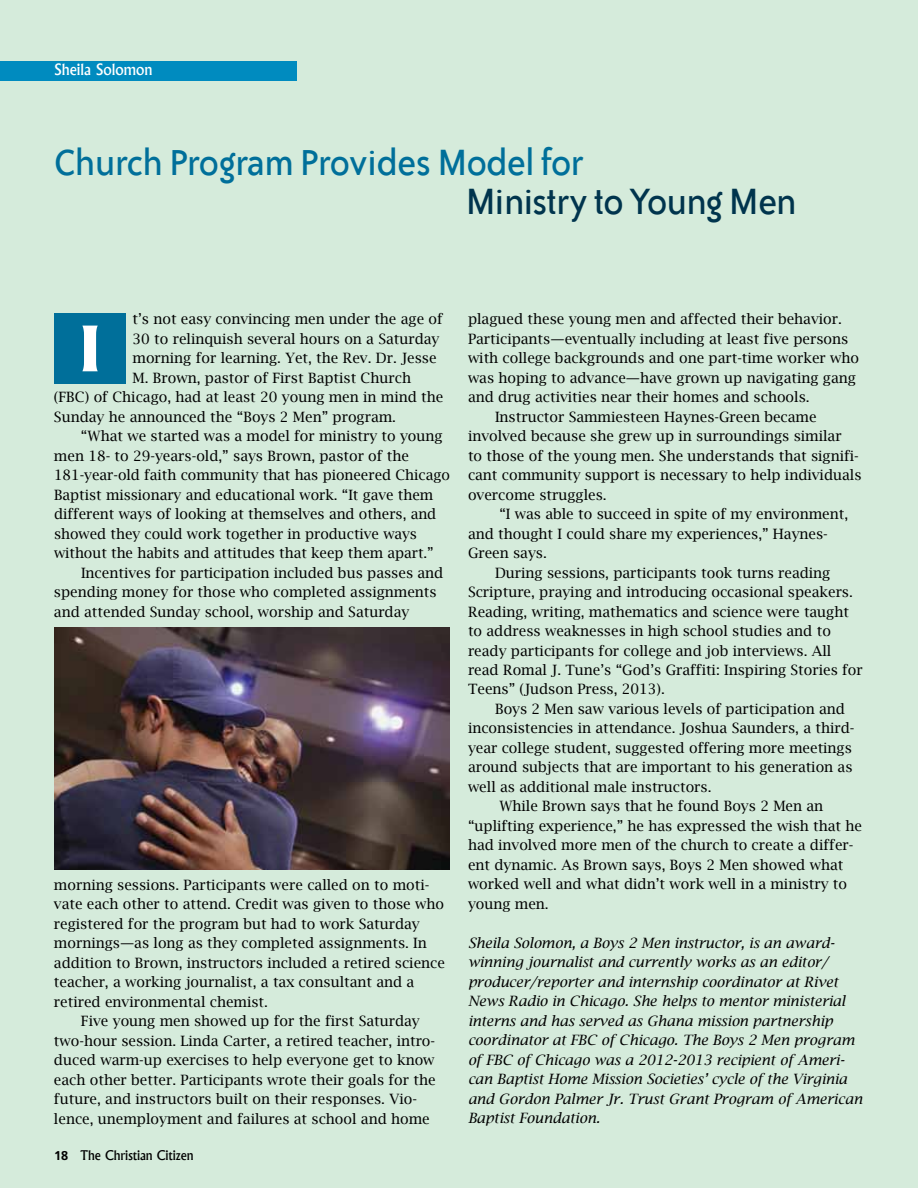
<style>
.page{position:relative;width:918px;height:1188px;background:#d5ebdb}
.page>*{position:absolute;margin:0;border:0;box-sizing:border-box;transform-origin:0 0}
.t1{font:800 59.85px "Albertus";color:#fff}
.t2{font:42px "Bailey Sans ITC";letter-spacing:-.02em;color:#006f9a}
.t3{font:42px "Bailey Sans ITC";letter-spacing:-.04em;color:#00344d}
.t4{font:500 15px "Albertus";color:#fff}
.t5{font:14.25px "Lucida Bright";color:#000}
.t6{font:italic 14.25px/19.5px "Lucida Bright";color:#000}
.t7{font:500 12.75px "Albertus";color:#000}
.s1{font-family:"Frutiger";font-weight:700}
</style>
<div class="page">
<div style="left:0;top:61px;width:297px;height:19px;background:#008bbf"></div>
<div style="left:54px;top:313px;width:72px;height:71px;background:#006f9a"></div>
<img style="left:54px;top:628px;width:395px;height:242px">
<p class="t4" style="left:54px;top:60px;width:100px">Sheila Solomon</p>
<h2 class="t2" style="left:54px;top:140px;width:532px">Church Program Provides Model for</h2>
<h2 class="t3" style="left:466px;top:179px;width:333px">Ministry to Young Men</h2>
<p class="t5" style="left:133px;top:311px;width:312px">t’s not easy convincing men under the age of</p>
<p class="t5" style="left:133px;top:330px;width:308px">30 to relinquish several hours on a Saturday</p>
<p class="t5" style="left:133px;top:350px;width:306px">morning for learning. Yet, the Rev. Dr. Jesse</p>
<p class="t5" style="left:133px;top:369px;width:280px">M. Brown, pastor of First Baptist Church</p>
<p class="t5" style="left:54px;top:389px;width:391px">(FBC) of Chicago, had at least 20 young men in mind the</p>
<p class="t5" style="left:54px;top:408px;width:344px">Sunday he announced the “Boys 2 Men” program.</p>
<p class="t5" style="left:81px;top:428px;width:363px">“What we started was a model for ministry to young</p>
<p class="t5" style="left:54px;top:447px;width:357px">men 18- to 29-years-old,” says Brown, pastor of the</p>
<p class="t5" style="left:54px;top:467px;width:397px">181-year-old faith community that has pioneered Chicago</p>
<p class="t5" style="left:54px;top:486px;width:381px">Baptist missionary and educational work. “It gave them</p>
<p class="t5" style="left:54px;top:506px;width:384px">different ways of looking at themselves and others, and</p>
<p class="t5" style="left:54px;top:525px;width:365px">showed they could work together in productive ways</p>
<p class="t5" style="left:54px;top:545px;width:381px">without the habits and attitudes that keep them apart.”</p>
<p class="t5" style="left:81px;top:564px;width:364px">Incentives for participation included bus passes and</p>
<p class="t5" style="left:54px;top:584px;width:384px">spending money for those who completed assignments</p>
<p class="t5" style="left:54px;top:603px;width:357px">and attended Sunday school, worship and Saturday</p>
<h1 class="t1" style="left:78px;top:311px;width:25px">I</h1>
<p class="t5" style="left:54px;top:876px;width:377px">morning sessions. Participants were called on to moti-</p>
<p class="t5" style="left:54px;top:896px;width:392px">vate each other to attend. Credit was given to those who</p>
<p class="t5" style="left:54px;top:915px;width:367px">registered for the program but had to work Saturday</p>
<p class="t5" style="left:54px;top:935px;width:374px">mornings—as long as they completed assignments. In</p>
<p class="t5" style="left:54px;top:954px;width:393px">addition to Brown, instructors included a retired science</p>
<p class="t5" style="left:54px;top:974px;width:362px">teacher, a working journalist, a tax consultant and a</p>
<p class="t5" style="left:54px;top:993px;width:216px">retired environmental chemist.</p>
<p class="t5" style="left:81px;top:1013px;width:340px">Five young men showed up for the first Saturday</p>
<p class="t5" style="left:54px;top:1032px;width:383px">two-hour session. Linda Carter, a retired teacher, intro-</p>
<p class="t5" style="left:54px;top:1052px;width:382px">duced warm-up exercises to help everyone get to know</p>
<p class="t5" style="left:54px;top:1071px;width:383px">each other better. Participants wrote their goals for the</p>
<p class="t5" style="left:54px;top:1091px;width:364px">future, and instructors built on their responses. Vio-</p>
<p class="t5" style="left:54px;top:1110px;width:377px">lence, unemployment and failures at school and home</p>
<p class="t7" style="left:54px;top:1147px;width:141px"><span class="s1">18</span> The Christian Citizen</p>
<p class="t5" style="left:468px;top:311px;width:375px">plagued these young men and affected their behavior.</p>
<p class="t5" style="left:468px;top:330px;width:382px">Participants—eventually including at least five persons</p>
<p class="t5" style="left:468px;top:350px;width:393px">with college backgrounds and one part-time worker who</p>
<p class="t5" style="left:468px;top:369px;width:389px">was hoping to advance—have grown up navigating gang</p>
<p class="t5" style="left:468px;top:389px;width:343px">and drug activities near their homes and schools.</p>
<p class="t5" style="left:495px;top:408px;width:323px">Instructor Sammiesteen Haynes-Green became</p>
<p class="t5" style="left:468px;top:428px;width:375px">involved because she grew up in surroundings similar</p>
<p class="t5" style="left:468px;top:447px;width:392px">to those of the young men. She understands that signifi-</p>
<p class="t5" style="left:468px;top:467px;width:395px">cant community support is necessary to help individuals</p>
<p class="t5" style="left:468px;top:486px;width:140px">overcome struggles.</p>
<p class="t5" style="left:499px;top:506px;width:350px">“I was able to succeed in spite of my environment,</p>
<p class="t5" style="left:468px;top:525px;width:361px">and thought I could share my experiences,” Haynes-</p>
<p class="t5" style="left:468px;top:545px;width:80px">Green says.</p>
<p class="t5" style="left:495px;top:564px;width:337px">During sessions, participants took turns reading</p>
<p class="t5" style="left:468px;top:584px;width:386px">Scripture, praying and introducing occasional speakers.</p>
<p class="t5" style="left:468px;top:603px;width:383px">Reading, writing, mathematics and science were taught</p>
<p class="t5" style="left:468px;top:623px;width:364px">to address weaknesses in high school studies and to</p>
<p class="t5" style="left:468px;top:642px;width:365px">ready participants for college and job interviews. All</p>
<p class="t5" style="left:468px;top:662px;width:396px">read Romal J. Tune’s “God’s Graffiti: Inspiring Stories for</p>
<p class="t5" style="left:468px;top:681px;width:198px">Teens” (Judson Press, 2013).</p>
<p class="t5" style="left:495px;top:701px;width:352px">Boys 2 Men saw various levels of participation and</p>
<p class="t5" style="left:468px;top:720px;width:388px">inconsistencies in attendance. Joshua Saunders, a third-</p>
<p class="t5" style="left:468px;top:740px;width:385px">year college student, suggested offering more meetings</p>
<p class="t5" style="left:468px;top:759px;width:386px">around subjects that are important to his generation as</p>
<p class="t5" style="left:468px;top:779px;width:245px">well as additional male instructors.</p>
<p class="t5" style="left:499px;top:798px;width:325px">While Brown says that he found Boys 2 Men an</p>
<p class="t5" style="left:468px;top:818px;width:396px">“uplifting experience,” he has expressed the wish that he</p>
<p class="t5" style="left:468px;top:837px;width:387px">had involved more men of the church to create a differ-</p>
<p class="t5" style="left:468px;top:857px;width:377px">ent dynamic. As Brown says, Boys 2 Men showed what</p>
<p class="t5" style="left:468px;top:876px;width:381px">worked well and what didn’t work well in a ministry to</p>
<p class="t5" style="left:468px;top:896px;width:82px">young men.</p>
<p class="t6" style="left:468px;top:933px;width:396px">Sheila Solomon, a Boys 2 Men instructor, is an award&shy;winning journalist and currently works as an editor/ producer/reporter and internship coordinator at Rivet News Radio in Chicago. She helps to mentor ministerial interns and has served as Ghana mission partnership coordinator at FBC of Chicago. The Boys 2 Men program of FBC of Chicago was a 2012-2013 recipient of Ameri&shy;can Baptist Home Mission Societies’ cycle of the Virginia and Gordon Palmer Jr. Trust Grant Program of American Baptist Foundation.</p>
</div>
